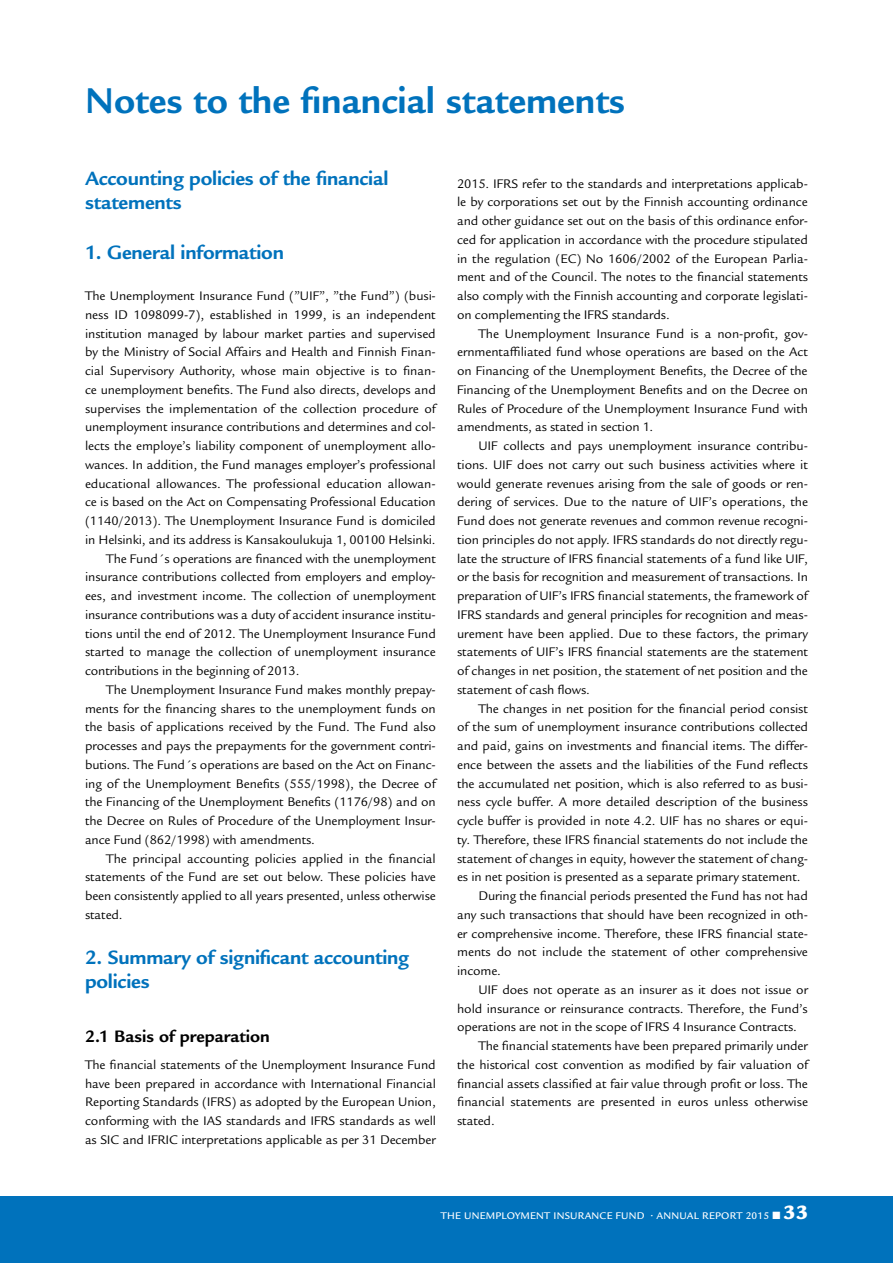
<style>
.page{position:relative;width:893px;height:1263px;background:#fff}
.page>*{position:absolute;margin:0;border:0;box-sizing:border-box;transform-origin:0 0}
.Tilisivujen_1__Otsik{font:700 39px "Legacy Sans";color:#0072bc}
._2__Otsikko{font:700 21px/24px "Legacy Sans";letter-spacing:-.01em;color:#0072bc}
._3__Otsikko{font:700 18px "Legacy Sans";color:#000}
.Leipis_sis{font:13.5px/18.8px "Legacy Sans";letter-spacing:-.01em;color:#000;text-align:justify}
.Leipis__Mammy{font:13.5px/18.8px "Legacy Sans";letter-spacing:-.01em;color:#000;text-align:justify}
.t1{font:500 10.5px "Legacy Sans";letter-spacing:.025em;color:#fff}
.s1{font-weight:900;font-size:21px}
</style>
<div class="page">
<div style="left:0;top:1196px;width:893px;height:67px;background:#0072bc"></div>
<p class="Tilisivujen_1__Otsik" style="left:85px;top:78px;width:542px">Notes to the financial statements</p>
<p class="_2__Otsikko" style="left:85px;top:167px;width:305px">Accounting policies of the financial statements</p>
<p class="_2__Otsikko" style="left:85px;top:240px;width:200px">1. General information</p>
<p class="Leipis__Mammy" style="left:85px;top:287px;width:352px">The Unemployment Insurance Fund (”UIF”, ”the Fund”) (busi&shy;ness ID 1098099-7), established in 1999, is an independent institution managed by labour market parties and supervised by the Ministry of Social Affairs and Health and Finnish Finan&shy;cial Supervisory Authority, whose main objective is to finan&shy;ce unemployment benefits. The Fund also directs, develops and supervises the implementation of the collection procedure of unemployment insurance contributions and determines and col&shy;lects the employe’s liability component of unemployment allo&shy;wances. In addition, the Fund manages employer’s professional educational allowances. The professional education allowan&shy;ce is based on the Act on Compensating Professional Education (1140/2013). The Unemployment Insurance Fund is domiciled in Helsinki, and its address is Kansakoulukuja 1, 00100 Helsinki.</p>
<p class="Leipis_sis" style="left:85px;top:549px;width:353px;text-indent:21px">The Fund´s operations are financed with the unemployment insurance contributions collected from employers and employ&shy;ees, and investment income. The collection of unemployment insurance contributions was a duty of accident insurance institu&shy;tions until the end of 2012. The Unemployment Insurance Fund started to manage the collection of unemployment insurance contributions in the beginning of 2013.</p>
<p class="Leipis_sis" style="left:85px;top:680px;width:352px;text-indent:21px">The Unemployment Insurance Fund makes monthly prepay&shy;ments for the financing shares to the unemployment funds on the basis of applications received by the Fund. The Fund also processes and pays the prepayments for the government contri&shy;butions. The Fund´s operations are based on the Act on Financ&shy;ing of the Unemployment Benefits (555/1998), the Decree of the Financing of the Unemployment Benefits (1176/98) and on the Decree on Rules of Procedure of the Unemployment Insur&shy;ance Fund (862/1998) with amendments.</p>
<p class="Leipis_sis" style="left:85px;top:849px;width:352px;text-indent:21px">The principal accounting policies applied in the financial statements of the Fund are set out below. These policies have been consistently applied to all years presented, unless otherwise stated.</p>
<p class="_2__Otsikko" style="left:85px;top:946px;width:326px">2. Summary of significant accounting policies</p>
<p class="_3__Otsikko" style="left:85px;top:1026px;width:186px">2.1 Basis of preparation</p>
<p class="Leipis__Mammy" style="left:85px;top:1055px;width:353px">The financial statements of the Unemployment Insurance Fund have been prepared in accordance with International Financial Reporting Standards (IFRS) as adopted by the European Union, conforming with the IAS standards and IFRS standards as well as SIC and IFRIC interpretations applicable as per 31 December</p>
<p class="Leipis__Mammy" style="left:457px;top:174px;width:352px">2015. IFRS refer to the standards and interpretations applicab&shy;le by corporations set out by the Finnish accounting ordinance and other guidance set out on the basis of this ordinance enfor&shy;ced for application in accordance with the procedure stipulated in the regulation (EC) No 1606/2002 of the European Parlia&shy;ment and of the Council. The notes to the financial statements also comply with the Finnish accounting and corporate legislati&shy;on complementing the IFRS standards.</p>
<p class="Leipis_sis" style="left:457px;top:324px;width:352px;text-indent:21px">The Unemployment Insurance Fund is a non-profit, gov&shy;ernmentaffiliated fund whose operations are based on the Act on Financing of the Unemployment Benefits, the Decree of the Financing of the Unemployment Benefits and on the Decree on Rules of Procedure of the Unemployment Insurance Fund with amendments, as stated in section 1.</p>
<p class="Leipis_sis" style="left:457px;top:437px;width:352px;text-indent:21px">UIF collects and pays unemployment insurance contribu&shy;tions. UIF does not carry out such business activities where it would generate revenues arising from the sale of goods or ren&shy;dering of services. Due to the nature of UIF’s operations, the Fund does not generate revenues and common revenue recogni&shy;tion principles do not apply. IFRS standards do not directly regu&shy;late the structure of IFRS financial statements of a fund like UIF, or the basis for recognition and measurement of transactions. In preparation of UIF’s IFRS financial statements, the framework of IFRS standards and general principles for recognition and meas&shy;urement have been applied. Due to these factors, the primary statements of UIF’s IFRS financial statements are the statement of changes in net position, the statement of net position and the statement of cash flows.</p>
<p class="Leipis_sis" style="left:457px;top:699px;width:352px;text-indent:21px">The changes in net position for the financial period consist of the sum of unemployment insurance contributions collected and paid, gains on investments and financial items. The differ&shy;ence between the assets and the liabilities of the Fund reflects the accumulated net position, which is also referred to as busi&shy;ness cycle buffer. A more detailed description of the business cycle buffer is provided in note 4.2. UIF has no shares or equi&shy;ty. Therefore, these IFRS financial statements do not include the statement of changes in equity, however the statement of chang&shy;es in net position is presented as a separate primary statement.</p>
<p class="Leipis_sis" style="left:457px;top:887px;width:352px;text-indent:21px">During the financial periods presented the Fund has not had any such transactions that should have been recognized in oth&shy;er comprehensive income. Therefore, these IFRS financial state&shy;ments do not include the statement of other comprehensive income.</p>
<p class="Leipis_sis" style="left:457px;top:980px;width:353px;text-indent:21px">UIF does not operate as an insurer as it does not issue or hold insurance or reinsurance contracts. Therefore, the Fund’s operations are not in the scope of IFRS 4 Insurance Contracts.</p>
<p class="Leipis_sis" style="left:457px;top:1037px;width:352px;text-indent:21px">The financial statements have been prepared primarily under the historical cost convention as modified by fair valuation of financial assets classified at fair value through profit or loss. The financial statements are presented in euros unless otherwise stated.</p>
<p class="t1" style="left:441px;top:1209px;width:369px">THE UNEMPLOYMENT INSURANCE FUND • ANNUAL REPORT 2015 ■ <span class="s1">33</span></p>
</div>
